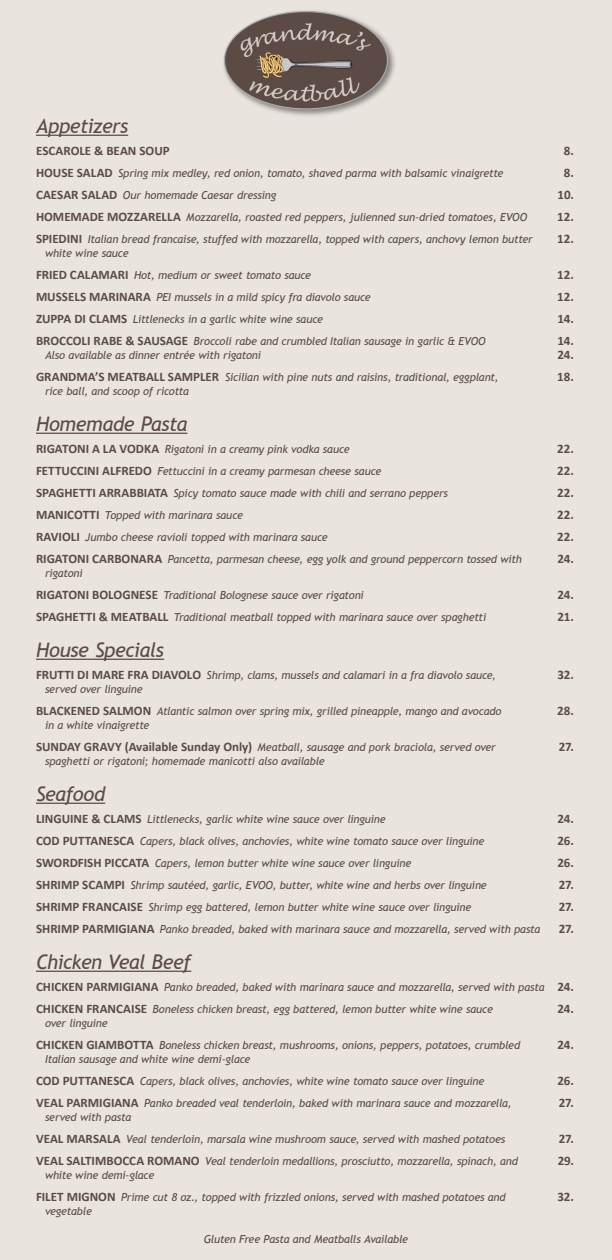
<style>
.page{position:relative;width:612px;height:1260px;background:#e9e4de}
.page>*{position:absolute;margin:0;border:0;box-sizing:border-box;transform-origin:0 0}
.t1{font:italic 20px "Trebuchet MS";letter-spacing:-.02em;color:#5b4b43}
.t2{font:700 13px "Calibri";letter-spacing:-.005em;color:#5b4b43}
.t3{font:italic 11px "Trebuchet MS";letter-spacing:-.015em;color:#5b4b43}
.s1{font-family:"Calibri";font-weight:700;font-style:normal;font-size:13px}
</style>
<div class="page">
<hr style="left:36px;top:135px;width:92px;height:1px;background:#5b4b43">
<hr style="left:36px;top:433px;width:151px;height:1px;background:#5b4b43">
<hr style="left:36px;top:659px;width:128px;height:1px;background:#5b4b43">
<hr style="left:36px;top:803px;width:69px;height:1px;background:#5b4b43">
<hr style="left:36px;top:971px;width:155px;height:1px;background:#5b4b43">
<div style="left:222px;top:9px;width:175px;height:109px;background:#231f20;opacity:.5"></div>
<img style="left:225px;top:12px;width:162px;height:97px">
<p class="t1" style="left:36px;top:114px;width:94px">Appetizers</p>
<p class="t2" style="left:36px;top:142px;width:135px">ESCAROLE &amp; BEAN SOUP</p>
<p class="t2" style="left:564px;top:142px;width:12px">8.</p>
<p class="t3" style="left:36px;top:166px;width:469px"><span class="s1">HOUSE SALAD</span> Spring mix medley, red onion, tomato, shaved parma with balsamic vinaigrette</p>
<p class="t2" style="left:564px;top:164px;width:12px">8.</p>
<p class="t3" style="left:36px;top:188px;width:242px"><span class="s1">CAESAR SALAD</span> Our homemade Caesar dressing</p>
<p class="t2" style="left:558px;top:186px;width:18px">10.</p>
<p class="t3" style="left:36px;top:210px;width:493px"><span class="s1">HOMEMADE MOZZARELLA</span> Mozzarella, roasted red peppers, julienned sun-dried tomatoes, EVOO</p>
<p class="t2" style="left:557px;top:208px;width:18px">12.</p>
<p class="t3" style="left:36px;top:232px;width:498px"><span class="s1">SPIEDINI</span> Italian bread francaise, stuffed with mozzarella, topped with capers, anchovy lemon butter</p>
<p class="t2" style="left:557px;top:230px;width:18px">12.</p>
<p class="t3" style="left:45px;top:246px;width:85px">white wine sauce</p>
<p class="t3" style="left:36px;top:268px;width:277px"><span class="s1">FRIED CALAMARI</span> Hot, medium or sweet tomato sauce</p>
<p class="t2" style="left:557px;top:266px;width:18px">12.</p>
<p class="t3" style="left:36px;top:290px;width:336px"><span class="s1">MUSSELS MARINARA</span> PEI mussels in a mild spicy fra diavolo sauce</p>
<p class="t2" style="left:557px;top:288px;width:18px">12.</p>
<p class="t3" style="left:36px;top:312px;width:289px"><span class="s1">ZUPPA DI CLAMS</span> Littlenecks in a garlic white wine sauce</p>
<p class="t2" style="left:558px;top:310px;width:18px">14.</p>
<p class="t3" style="left:36px;top:334px;width:451px"><span class="s1">BROCCOLI RABE &amp; SAUSAGE</span> Broccoli rabe and crumbled Italian sausage in garlic &amp; EVOO</p>
<p class="t2" style="left:558px;top:332px;width:18px">14.</p>
<p class="t3" style="left:45px;top:348px;width:218px">Also available as dinner entrée with rigatoni</p>
<p class="t2" style="left:557px;top:346px;width:18px">24.</p>
<p class="t3" style="left:36px;top:370px;width:464px"><span class="s1">GRANDMA’S MEATBALL SAMPLER</span> Sicilian with pine nuts and raisins, traditional, eggplant,</p>
<p class="t2" style="left:557px;top:368px;width:18px">18.</p>
<p class="t3" style="left:45px;top:384px;width:146px">rice ball, and scoop of ricotta</p>
<p class="t1" style="left:36px;top:412px;width:153px">Homemade Pasta</p>
<p class="t3" style="left:36px;top:442px;width:315px"><span class="s1">RIGATONI A LA VODKA</span> Rigatoni in a creamy pink vodka sauce</p>
<p class="t2" style="left:557px;top:440px;width:18px">22.</p>
<p class="t3" style="left:36px;top:464px;width:347px"><span class="s1">FETTUCCINI ALFREDO</span> Fettuccini in a creamy parmesan cheese sauce</p>
<p class="t2" style="left:557px;top:462px;width:18px">22.</p>
<p class="t3" style="left:36px;top:486px;width:413px"><span class="s1">SPAGHETTI ARRABBIATA</span> Spicy tomato sauce made with chili and serrano peppers</p>
<p class="t2" style="left:557px;top:484px;width:18px">22.</p>
<p class="t3" style="left:36px;top:508px;width:208px"><span class="s1">MANICOTTI</span> Topped with marinara sauce</p>
<p class="t2" style="left:557px;top:506px;width:18px">22.</p>
<p class="t3" style="left:36px;top:530px;width:293px"><span class="s1">RAVIOLI</span> Jumbo cheese ravioli topped with marinara sauce</p>
<p class="t2" style="left:557px;top:528px;width:18px">22.</p>
<p class="t3" style="left:36px;top:552px;width:487px"><span class="s1">RIGATONI CARBONARA</span> Pancetta, parmesan cheese, egg yolk and ground peppercorn tossed with</p>
<p class="t2" style="left:557px;top:550px;width:18px">24.</p>
<p class="t3" style="left:45px;top:566px;width:39px">rigatoni</p>
<p class="t3" style="left:36px;top:588px;width:329px"><span class="s1">RIGATONI BOLOGNESE</span> Traditional Bolognese sauce over rigatoni</p>
<p class="t2" style="left:557px;top:586px;width:18px">24.</p>
<p class="t3" style="left:36px;top:610px;width:452px"><span class="s1">SPAGHETTI &amp; MEATBALL</span> Traditional meatball topped with marinara sauce over spaghetti</p>
<p class="t2" style="left:558px;top:608px;width:18px">21.</p>
<p class="t1" style="left:36px;top:638px;width:130px">House Specials</p>
<p class="t3" style="left:36px;top:668px;width:462px"><span class="s1">FRUTTI DI MARE FRA DIAVOLO</span> Shrimp, clams, mussels and calamari in a fra diavolo sauce,</p>
<p class="t2" style="left:557px;top:666px;width:18px">32.</p>
<p class="t3" style="left:45px;top:682px;width:99px">served over linguine</p>
<p class="t3" style="left:36px;top:704px;width:467px"><span class="s1">BLACKENED SALMON</span> Atlantic salmon over spring mix, grilled pineapple, mango and avocado</p>
<p class="t2" style="left:557px;top:702px;width:18px">28.</p>
<p class="t3" style="left:45px;top:718px;width:106px">in a white vinaigrette</p>
<p class="t3" style="left:36px;top:740px;width:461px"><span class="s1">SUNDAY GRAVY (Available Sunday Only)</span> Meatball, sausage and pork braciola, served over</p>
<p class="t2" style="left:559px;top:738px;width:17px">27.</p>
<p class="t3" style="left:45px;top:754px;width:281px">spaghetti or rigatoni; homemade manicotti also available</p>
<p class="t1" style="left:36px;top:782px;width:71px">Seafood</p>
<p class="t3" style="left:36px;top:812px;width:351px"><span class="s1">LINGUINE &amp; CLAMS</span> Littlenecks, garlic white wine sauce over linguine</p>
<p class="t2" style="left:557px;top:810px;width:18px">24.</p>
<p class="t3" style="left:36px;top:834px;width:450px"><span class="s1">COD PUTTANESCA</span> Capers, black olives, anchovies, white wine tomato sauce over linguine</p>
<p class="t2" style="left:558px;top:832px;width:18px">26.</p>
<p class="t3" style="left:36px;top:856px;width:377px"><span class="s1">SWORDFISH PICCATA</span> Capers, lemon butter white wine sauce over linguine</p>
<p class="t2" style="left:558px;top:854px;width:18px">26.</p>
<p class="t3" style="left:36px;top:878px;width:452px"><span class="s1">SHRIMP SCAMPI</span> Shrimp sautéed, garlic, EVOO, butter, white wine and herbs over linguine</p>
<p class="t2" style="left:559px;top:876px;width:17px">27.</p>
<p class="t3" style="left:36px;top:900px;width:437px"><span class="s1">SHRIMP FRANCAISE</span> Shrimp egg battered, lemon butter white wine sauce over linguine</p>
<p class="t2" style="left:559px;top:898px;width:17px">27.</p>
<p class="t3" style="left:36px;top:922px;width:506px"><span class="s1">SHRIMP PARMIGIANA</span> Panko breaded, baked with marinara sauce and mozzarella, served with pasta</p>
<p class="t2" style="left:559px;top:920px;width:17px">27.</p>
<p class="t1" style="left:36px;top:950px;width:157px">Chicken Veal Beef</p>
<p class="t3" style="left:36px;top:980px;width:540px"><span class="s1">CHICKEN PARMIGIANA</span> Panko breaded, baked with marinara sauce and mozzarella, served with pasta <span class="s1">24.</span></p>
<p class="t3" style="left:36px;top:1002px;width:458px"><span class="s1">CHICKEN FRANCAISE</span> Boneless chicken breast, egg battered, lemon butter white wine sauce</p>
<p class="t2" style="left:557px;top:1000px;width:18px">24.</p>
<p class="t3" style="left:45px;top:1016px;width:64px">over linguine</p>
<p class="t3" style="left:36px;top:1038px;width:486px"><span class="s1">CHICKEN GIAMBOTTA</span> Boneless chicken breast, mushrooms, onions, peppers, potatoes, crumbled</p>
<p class="t2" style="left:557px;top:1036px;width:18px">24.</p>
<p class="t3" style="left:45px;top:1052px;width:207px">Italian sausage and white wine demi-glace</p>
<p class="t3" style="left:36px;top:1074px;width:450px"><span class="s1">COD PUTTANESCA</span> Capers, black olives, anchovies, white wine tomato sauce over linguine</p>
<p class="t2" style="left:558px;top:1072px;width:18px">26.</p>
<p class="t3" style="left:36px;top:1096px;width:477px"><span class="s1">VEAL PARMIGIANA</span> Panko breaded veal tenderloin, baked with marinara sauce and mozzarella,</p>
<p class="t2" style="left:559px;top:1094px;width:17px">27.</p>
<p class="t3" style="left:45px;top:1110px;width:88px">served with pasta</p>
<p class="t3" style="left:36px;top:1132px;width:471px"><span class="s1">VEAL MARSALA</span> Veal tenderloin, marsala wine mushroom sauce, served with mashed potatoes</p>
<p class="t2" style="left:559px;top:1130px;width:17px">27.</p>
<p class="t3" style="left:36px;top:1154px;width:483px"><span class="s1">VEAL SALTIMBOCCA ROMANO</span> Veal tenderloin medallions, prosciutto, mozzarella, spinach, and</p>
<p class="t2" style="left:558px;top:1152px;width:18px">29.</p>
<p class="t3" style="left:45px;top:1168px;width:111px">white wine demi-glace</p>
<p class="t3" style="left:36px;top:1190px;width:471px"><span class="s1">FILET MIGNON</span> Prime cut 8 oz., topped with frizzled onions, served with mashed potatoes and</p>
<p class="t2" style="left:557px;top:1188px;width:18px">32.</p>
<p class="t3" style="left:45px;top:1204px;width:48px">vegetable</p>
<p class="t3" style="left:204px;top:1232px;width:206px">Gluten Free Pasta and Meatballs Available</p>
</div>
